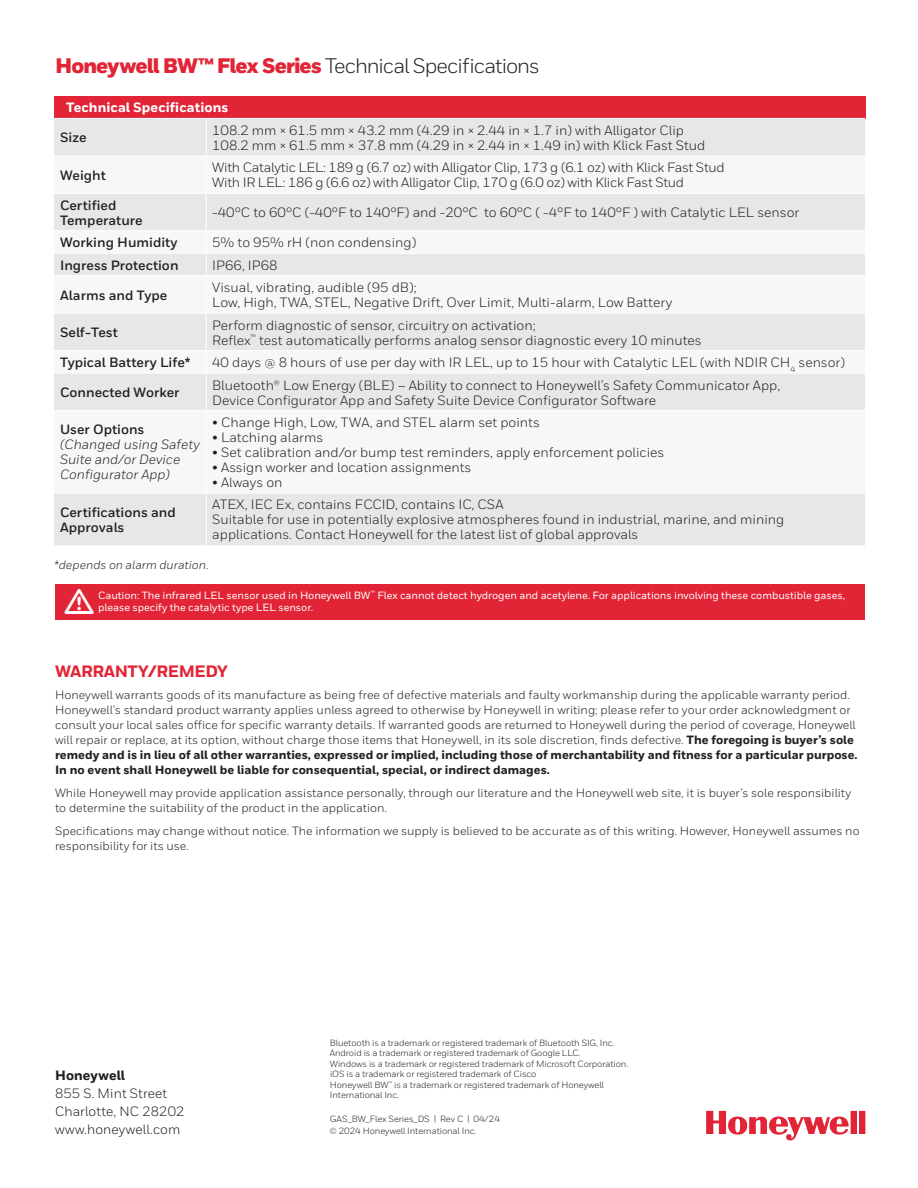
<style>
.page{position:relative;width:918px;height:1188px;background:#fff}
.page>*{position:absolute;margin:0;border:0;box-sizing:border-box;transform-origin:0 0}
._01_Cover__Heading_All_Caps_58_44{font:21px "Honeywell Sans";letter-spacing:-.05em;color:#231f20}
.t1{font:800 16.5px "Honeywell Sans";letter-spacing:-.025em;color:#e22536}
.HDLS_Chart{font:13.5px/15px "Honeywell Sans";color:#231f20}
.HDLS_Chart-2{font:700 13.5px/15px "Honeywell Sans";color:#231f20}
.HDLS_Chart-3{font:13.5px "Honeywell Sans";letter-spacing:-.02em;color:#231f20}
.HDLS_Chart-4{font:italic 13.5px/15px "Honeywell Sans";color:#231f20}
.DLS_Body__9_12_pt{font:800 13.5px "Honeywell Sans";letter-spacing:.005em;color:#fff}
.t2{font:800 13.5px "Honeywell Sans";color:#231f20}
.Body_Copy{font:12px/15px "Honeywell Sans";color:#231f20}
.t3{font:italic 12px "Honeywell Sans";color:#231f20}
.HDLS_Chart-5{font:500 10.5px/12px "Honeywell Sans";letter-spacing:-.005em;color:#fff}
.Cover__Copyright{font:9px/10.5px "Honeywell Sans";letter-spacing:-.01em;color:#231f20}
.s1{font-weight:900;color:#e22536}
.s2{font-weight:800}
</style>
<div class="page">
<div style="left:54px;top:96px;width:811px;height:22px;background:#e22536"></div>
<div style="left:54px;top:119px;width:811px;height:426px;background:#e6e7e9"></div>
<svg style="left:54px;top:157px;width:811px;height:336px"></svg>
<hr style="left:54px;top:156px;width:152px;height:1px;background:#fff">
<hr style="left:206px;top:156px;width:659px;height:1px;background:#fff">
<hr style="left:54px;top:193px;width:152px;height:1px;background:#fff">
<hr style="left:207px;top:193px;width:658px;height:1px;background:#fff">
<hr style="left:54px;top:230px;width:152px;height:1px;background:#fff">
<hr style="left:207px;top:230px;width:658px;height:1px;background:#fff">
<hr style="left:54px;top:253px;width:152px;height:1px;background:#fff">
<hr style="left:207px;top:253px;width:658px;height:1px;background:#fff">
<hr style="left:54px;top:275px;width:152px;height:1px;background:#fff">
<hr style="left:207px;top:275px;width:658px;height:1px;background:#fff">
<hr style="left:54px;top:313px;width:152px;height:1px;background:#fff">
<hr style="left:207px;top:313px;width:658px;height:1px;background:#fff">
<hr style="left:54px;top:350px;width:152px;height:1px;background:#fff">
<hr style="left:207px;top:350px;width:658px;height:1px;background:#fff">
<hr style="left:54px;top:373px;width:152px;height:1px;background:#fff">
<hr style="left:207px;top:373px;width:658px;height:1px;background:#fff">
<hr style="left:54px;top:410px;width:152px;height:1px;background:#fff">
<hr style="left:207px;top:410px;width:658px;height:1px;background:#fff">
<hr style="left:54px;top:493px;width:152px;height:1px;background:#fff">
<hr style="left:207px;top:493px;width:658px;height:1px;background:#fff">
<hr style="left:206px;top:119px;width:1px;height:37px;background:#fff">
<hr style="left:206px;top:156px;width:1px;height:37px;background:#fff">
<hr style="left:206px;top:193px;width:1px;height:38px;background:#fff">
<svg style="left:206px;top:231px;width:1px;height:45px"></svg>
<hr style="left:206px;top:276px;width:1px;height:37px;background:#fff">
<hr style="left:206px;top:313px;width:1px;height:38px;background:#fff">
<svg style="left:206px;top:351px;width:1px;height:22px"></svg>
<hr style="left:206px;top:373px;width:1px;height:38px;background:#fff">
<hr style="left:206px;top:411px;width:1px;height:82px;background:#fff">
<hr style="left:206px;top:493px;width:1px;height:52px;background:#fff">
<div style="left:55px;top:584px;width:810px;height:35px;background:#e22536"></div>
<svg style="left:706px;top:1111px;width:159px;height:30px"></svg>
<p class="_01_Cover__Heading_All_Caps_58_44" style="left:55px;top:53px;width:486px"><span class="s1">Honeywell BW™ Flex Series</span> Technical Specifications</p>
<p class="DLS_Body__9_12_pt" style="left:66px;top:99px;width:164px">Technical Specifications</p>
<p class="HDLS_Chart-2" style="left:60px;top:130px;width:28px">Size</p>
<p class="HDLS_Chart" style="left:212px;top:123px;width:473px">108.2 mm × 61.5 mm × 43.2 mm (4.29 in × 2.44 in × 1.7 in) with Alligator Clip</p>
<p class="HDLS_Chart" style="left:212px;top:138px;width:495px">108.2 mm × 61.5 mm × 37.8 mm (4.29 in × 2.44 in × 1.49 in) with Klick Fast Stud</p>
<p class="HDLS_Chart-2" style="left:60px;top:168px;width:47px">Weight</p>
<p class="HDLS_Chart-3" style="left:212px;top:160px;width:514px">With Catalytic LEL: 189 g (6.7 oz) with Alligator Clip, 173 g (6.1 oz) with Klick Fast Stud</p>
<p class="HDLS_Chart-3" style="left:212px;top:175px;width:473px">With IR LEL: 186 g (6.6 oz) with Alligator Clip, 170 g (6.0 oz) with Klick Fast Stud</p>
<p class="HDLS_Chart-2" style="left:60px;top:198px;width:84px">Certified<br>Temperature</p>
<p class="HDLS_Chart" style="left:212px;top:205px;width:589px">-40°C to 60°C (-40°F to 140°F) and -20°C to 60°C ( -4°F to 140°F ) with Catalytic LEL sensor</p>
<p class="HDLS_Chart-2" style="left:60px;top:235px;width:119px">Working Humidity</p>
<p class="HDLS_Chart" style="left:212px;top:235px;width:206px">5% to 95% rH (non condensing)</p>
<p class="HDLS_Chart-2" style="left:60px;top:258px;width:120px">Ingress Protection</p>
<p class="HDLS_Chart" style="left:212px;top:258px;width:67px">IP66, IP68</p>
<p class="HDLS_Chart-2" style="left:60px;top:288px;width:109px">Alarms and Type</p>
<p class="HDLS_Chart" style="left:212px;top:280px;width:461px">Visual, vibrating, audible (95 dB);<br>Low, High, TWA, STEL, Negative Drift, Over Limit, Multi-alarm, Low Battery</p>
<p class="HDLS_Chart-2" style="left:60px;top:325px;width:59px">Self-Test</p>
<p class="HDLS_Chart" style="left:212px;top:317px;width:325px">Perform diagnostic of sensor, circuitry on activation;</p>
<p class="HDLS_Chart" style="left:212px;top:332px;width:491px">Reflex<sup>™</sup> test automatically performs analog sensor diagnostic every 10 minutes</p>
<p class="HDLS_Chart-2" style="left:60px;top:355px;width:132px">Typical Battery Life*</p>
<p class="HDLS_Chart" style="left:212px;top:355px;width:634px">40 days @ 8 hours of use per day with IR LEL, up to 15 hour with Catalytic LEL (with NDIR CH<sub>4</sub> sensor)</p>
<p class="HDLS_Chart-2" style="left:60px;top:385px;width:121px">Connected Worker</p>
<p class="HDLS_Chart" style="left:212px;top:377px;width:570px">Bluetooth® Low Energy (BLE) – Ability to connect to Honeywell’s Safety Communicator App,<br>Device Configurator App and Safety Suite Device Configurator Software</p>
<p class="HDLS_Chart-2" style="left:60px;top:423px;width:86px">User Options</p>
<p class="HDLS_Chart-4" style="left:60px;top:437px;width:141px">(Changed using Safety<br>Suite and/or Device<br>Configurator App)</p>
<p class="HDLS_Chart" style="left:212px;top:415px;width:329px">• Change High, Low, TWA, and STEL alarm set points</p>
<p class="HDLS_Chart" style="left:212px;top:430px;width:113px">• Latching alarms</p>
<p class="HDLS_Chart" style="left:212px;top:445px;width:454px">• Set calibration and/or bump test reminders, apply enforcement policies</p>
<p class="HDLS_Chart" style="left:212px;top:460px;width:261px">• Assign worker and location assignments</p>
<p class="HDLS_Chart" style="left:212px;top:475px;width:72px">• Always on</p>
<p class="HDLS_Chart-2" style="left:60px;top:505px;width:117px">Certifications and<br>Approvals</p>
<p class="HDLS_Chart" style="left:212px;top:497px;width:574px">ATEX, IEC Ex, contains FCCID, contains IC, CSA<br>Suitable for use in potentially explosive atmospheres found in industrial, marine, and mining applications. Contact Honeywell for the latest list of global approvals</p>
<p class="t3" style="left:54px;top:557px;width:156px">*depends on alarm duration.</p>
<p class="HDLS_Chart-5" style="left:98px;top:589px;width:749px">Caution: The infrared LEL sensor used in Honeywell BW<sup>™</sup> Flex cannot detect hydrogen and acetylene. For applications involving these combustible gases, please specify the catalytic type LEL sensor.</p>
<p class="t1" style="left:55px;top:661px;width:175px">WARRANTY/REMEDY</p>
<p class="Body_Copy" style="left:55px;top:687px;width:804px">Honeywell warrants goods of its manufacture as being free of defective materials and faulty workmanship during the applicable warranty period.<br>Honeywell’s standard product warranty applies unless agreed to otherwise by Honeywell in writing; please refer to your order acknowledgment or consult your local sales office for specific warranty details. If warranted goods are returned to Honeywell during the period of coverage, Honeywell will repair or replace, at its option, without charge those items that Honeywell, in its sole discretion, finds defective. <span class="s2">The foregoing is buyer’s sole remedy and is in lieu of all other warranties, expressed or implied, including those of merchantability and fitness for a particular purpose.<br>In no event shall Honeywell be liable for consequential, special, or indirect damages.</span></p>
<p class="Body_Copy" style="left:55px;top:785px;width:798px">While Honeywell may provide application assistance personally, through our literature and the Honeywell web site, it is buyer’s sole responsibility to determine the suitability of the product in the application.</p>
<p class="Body_Copy" style="left:55px;top:823px;width:806px">Specifications may change without notice. The information we supply is believed to be accurate as of this writing. However, Honeywell assumes no responsibility for its use.</p>
<p class="t2" style="left:55px;top:1067px;width:72px">Honeywell</p>
<p class="HDLS_Chart" style="left:55px;top:1086px;width:114px">855 S. Mint Street</p>
<p class="HDLS_Chart" style="left:55px;top:1104px;width:131px">Charlotte, NC 28202</p>
<p class="HDLS_Chart" style="left:55px;top:1122px;width:127px">www.honeywell.com</p>
<p class="Cover__Copyright" style="left:330px;top:1038px;width:286px">Bluetooth is a trademark or registered trademark of Bluetooth SIG, Inc.</p>
<p class="Cover__Copyright" style="left:330px;top:1048px;width:252px">Android is a trademark or registered trademark of Google LLC.</p>
<p class="Cover__Copyright" style="left:330px;top:1059px;width:300px">Windows is a trademark or registered trademark of Microsoft Corporation.</p>
<p class="Cover__Copyright" style="left:330px;top:1069px;width:208px">iOS is a trademark or registered trademark of Cisco</p>
<p class="Cover__Copyright" style="left:330px;top:1080px;width:276px">Honeywell BW<sup>™</sup> is a trademark or registered trademark of Honeywell<br>International Inc.</p>
<p class="Cover__Copyright" style="left:330px;top:1114px;width:172px">GAS_BW_Flex Series_DS | Rev C | 04/24</p>
<p class="Cover__Copyright" style="left:329px;top:1126px;width:149px">© 2024 Honeywell International Inc.</p>
</div>
